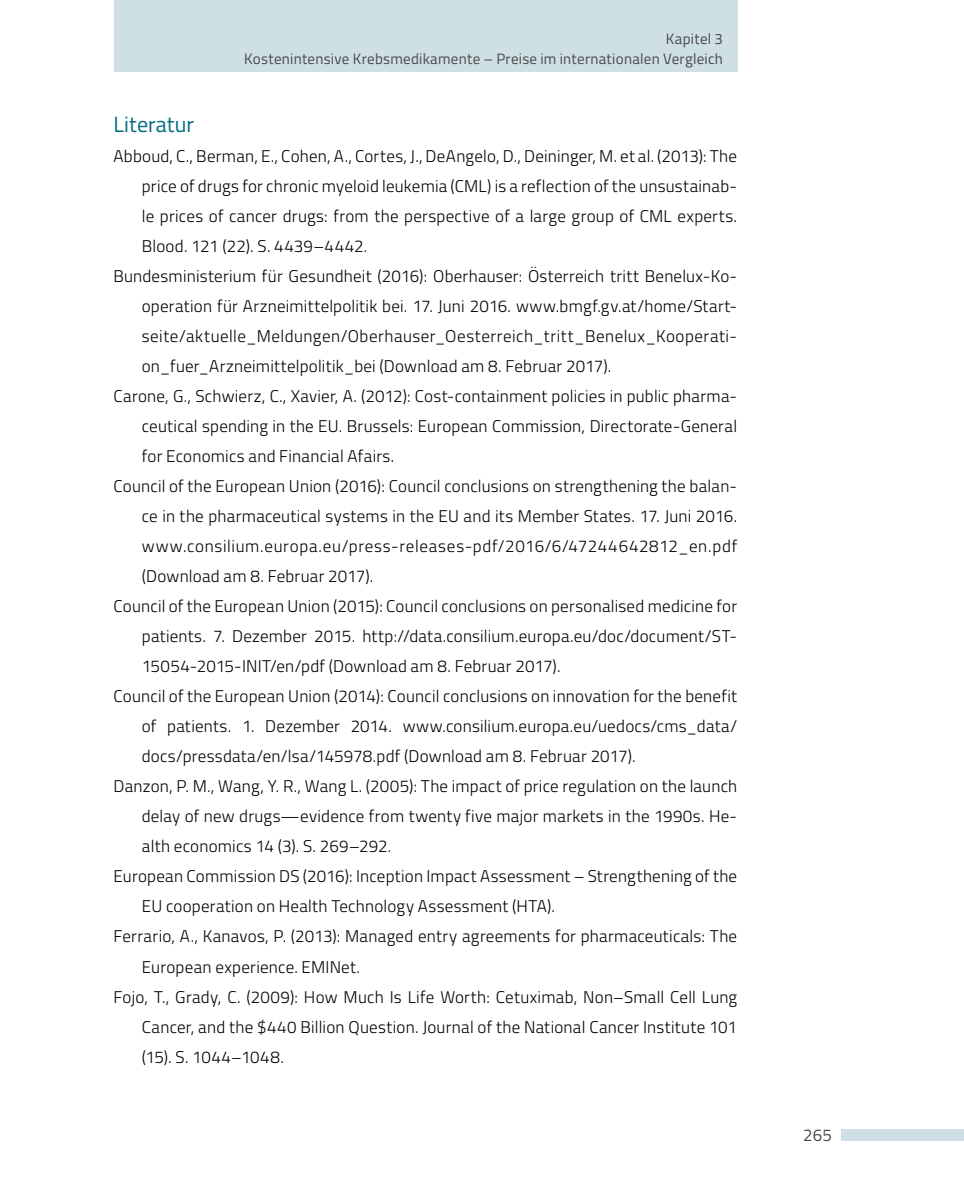
<style>
.page{position:relative;width:964px;height:1191px;background:#fff}
.page>*{position:absolute;margin:0;border:0;box-sizing:border-box;transform-origin:0 0}
.t1{font:22px "Titillium";letter-spacing:.005em;color:#006c82}
.t2{font:300 17px "Titillium";letter-spacing:.015em;color:#000}
.t3{font:300 17px "Titillium";letter-spacing:.04em;color:#000}
.t4{font:17px "Titillium";color:#4a4a49}
.t5{font:15px/20px "Titillium";letter-spacing:.015em;color:#4a4a49;text-align:right}
</style>
<div class="page">
<div style="left:114px;top:0;width:624px;height:71px;background:#cedfe6"></div>
<div style="left:841px;top:1129px;width:123px;height:11px;background:#cedfe6"></div>
<p class="t5" style="left:244px;top:28px;width:480px">Kapitel 3<br>Kostenintensive Krebsmedikamente – Preise im internationalen Vergleich</p>
<p class="t1" style="left:113px;top:108px;width:82px">Literatur</p>
<p class="t2" style="left:113px;top:144px;width:625px">Abboud, C., Berman, E., Cohen, A., Cortes, J., DeAngelo, D., Deininger, M. et al. (2013): The</p>
<p class="t2" style="left:142px;top:174px;width:597px">price of drugs for chronic myeloid leukemia (CML) is a reflection of the unsustainab-</p>
<p class="t2" style="left:142px;top:204px;width:597px">le prices of cancer drugs: from the perspective of a large group of CML experts.</p>
<p class="t2" style="left:142px;top:234px;width:227px">Blood. 121 (22). S. 4439–4442.</p>
<p class="t2" style="left:113px;top:264px;width:625px">Bundesministerium für Gesundheit (2016): Oberhauser: Österreich tritt Benelux-Ko-</p>
<p class="t2" style="left:142px;top:294px;width:597px">operation für Arzneimittelpolitik bei. 17. Juni 2016. www.bmgf.gv.at/home/Start-</p>
<p class="t2" style="left:142px;top:324px;width:597px">seite/aktuelle_Meldungen/Oberhauser_Oesterreich_tritt_Benelux_Kooperati-</p>
<p class="t2" style="left:142px;top:354px;width:471px">on_fuer_Arzneimittelpolitik_bei (Download am 8. Februar 2017).</p>
<p class="t2" style="left:113px;top:384px;width:625px">Carone, G., Schwierz, C., Xavier, A. (2012): Cost-containment policies in public pharma-</p>
<p class="t2" style="left:142px;top:414px;width:597px">ceutical spending in the EU. Brussels: European Commission, Directorate-General</p>
<p class="t2" style="left:142px;top:444px;width:254px">for Economics and Financial Afairs.</p>
<p class="t2" style="left:113px;top:474px;width:625px">Council of the European Union (2016): Council conclusions on strengthening the balan-</p>
<p class="t2" style="left:142px;top:504px;width:597px">ce in the pharmaceutical systems in the EU and its Member States. 17. Juni 2016.</p>
<p class="t3" style="left:142px;top:534px;width:597px">www.consilium.europa.eu/press-releases-pdf/2016/6/47244642812_en.pdf</p>
<p class="t2" style="left:142px;top:564px;width:233px">(Download am 8. Februar 2017).</p>
<p class="t2" style="left:113px;top:594px;width:625px">Council of the European Union (2015): Council conclusions on personalised medicine for</p>
<p class="t2" style="left:142px;top:624px;width:597px">patients. 7. Dezember 2015. http://data.consilium.europa.eu/doc/document/ST-</p>
<p class="t2" style="left:142px;top:654px;width:420px">15054-2015-INIT/en/pdf (Download am 8. Februar 2017).</p>
<p class="t2" style="left:113px;top:684px;width:625px">Council of the European Union (2014): Council conclusions on innovation for the benefit</p>
<p class="t2" style="left:142px;top:714px;width:597px">of patients. 1. Dezember 2014. www.consilium.europa.eu/uedocs/cms_data/</p>
<p class="t2" style="left:142px;top:744px;width:495px">docs/pressdata/en/lsa/145978.pdf (Download am 8. Februar 2017).</p>
<p class="t2" style="left:113px;top:774px;width:625px">Danzon, P. M., Wang, Y. R., Wang L. (2005): The impact of price regulation on the launch</p>
<p class="t2" style="left:142px;top:804px;width:597px">delay of new drugs—evidence from twenty‐five major markets in the 1990s. He-</p>
<p class="t2" style="left:142px;top:834px;width:251px">alth economics 14 (3). S. 269–292.</p>
<p class="t2" style="left:113px;top:864px;width:625px">European Commission DS (2016): Inception Impact Assessment – Strengthening of the</p>
<p class="t2" style="left:142px;top:894px;width:415px">EU cooperation on Health Technology Assessment (HTA).</p>
<p class="t2" style="left:113px;top:924px;width:625px">Ferrario, A., Kanavos, P. (2013): Managed entry agreements for pharmaceuticals: The</p>
<p class="t2" style="left:142px;top:954px;width:220px">European experience. EMINet.</p>
<p class="t2" style="left:113px;top:984px;width:625px">Fojo, T., Grady, C. (2009): How Much Is Life Worth: Cetuximab, Non–Small Cell Lung</p>
<p class="t2" style="left:142px;top:1014px;width:597px">Cancer, and the $440 Billion Question. Journal of the National Cancer Institute 101</p>
<p class="t2" style="left:142px;top:1044px;width:144px">(15). S. 1044–1048.</p>
<p class="t4" style="left:803px;top:1122px;width:30px">265</p>
</div>
